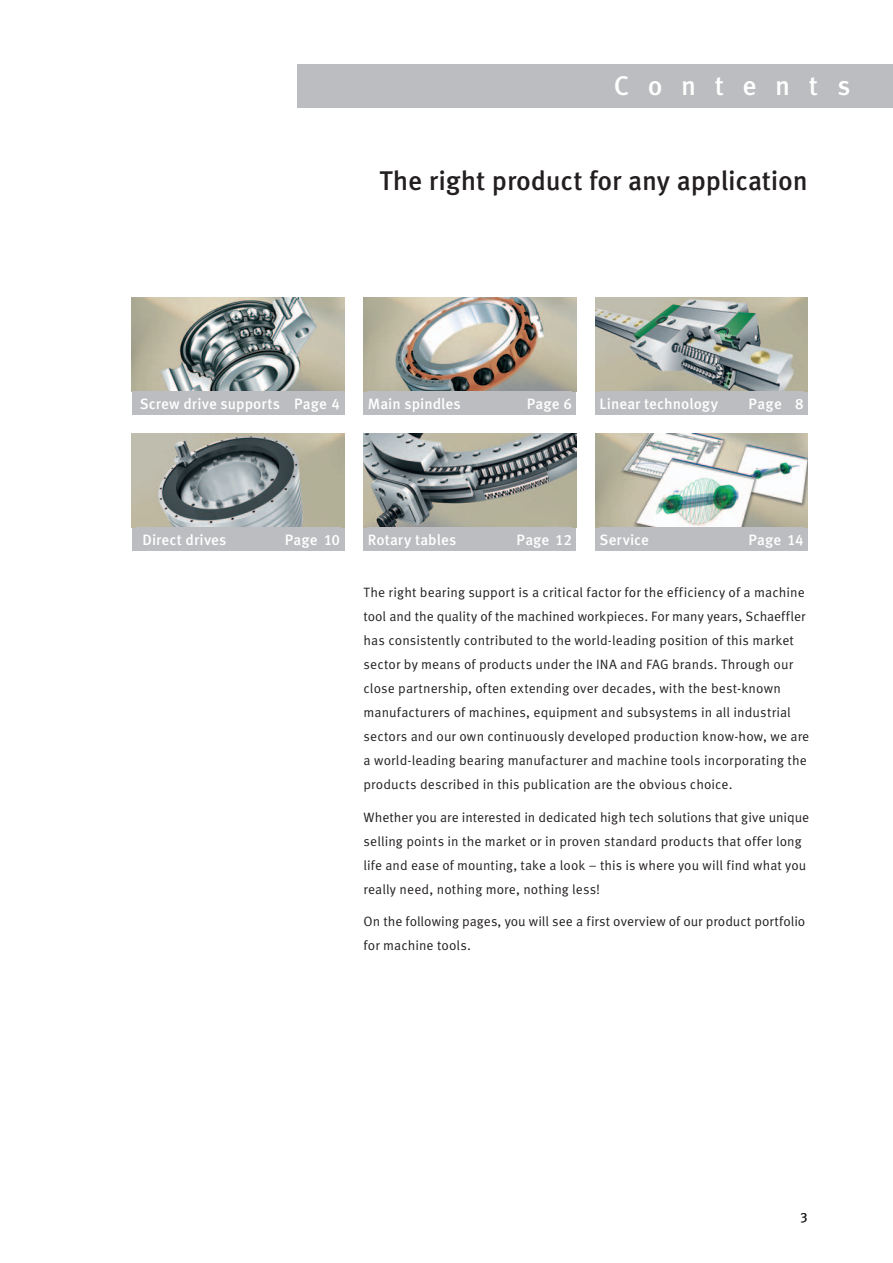
<style>
.page{position:relative;width:893px;height:1263px;background:#fff}
.page>*{position:absolute;margin:0;border:0;box-sizing:border-box;transform-origin:0 0}
.t1{font:500 27px "Schaeffler Meta";letter-spacing:-.01em;color:#231f20}
.t2{font:500 27px "Schaeffler Meta";letter-spacing:.69em;color:#fff}
.t3{font:500 15px "Schaeffler Meta";letter-spacing:.005em;color:#fff}
.t4{font:13.5px/24px "Schaeffler Meta";letter-spacing:.005em;color:#231f20}
</style>
<div class="page">
<div style="left:298px;top:64px;width:595px;height:43px;background:#bcbdc0"></div>
<img style="left:132px;top:298px;width:212px;height:93px">
<div style="left:132px;top:391px;width:212px;height:24px;background:#bcbdc0"></div>
<div style="left:364px;top:391px;width:212px;height:24px;background:#bcbdc0"></div>
<img style="left:364px;top:298px;width:212px;height:93px">
<div style="left:595px;top:391px;width:213px;height:24px;background:#bcbdc0"></div>
<img style="left:595px;top:298px;width:213px;height:93px">
<div style="left:132px;top:527px;width:212px;height:24px;background:#bcbdc0"></div>
<img style="left:132px;top:434px;width:212px;height:93px">
<div style="left:364px;top:527px;width:212px;height:24px;background:#bcbdc0"></div>
<img style="left:364px;top:434px;width:212px;height:93px">
<div style="left:595px;top:527px;width:213px;height:24px;background:#bcbdc0"></div>
<img style="left:595px;top:434px;width:213px;height:93px">
<h1 class="t2" style="left:614px;top:69px;width:238px">Contents</h1>
<h1 class="t1" style="left:379px;top:164px;width:430px">The right product for any application</h1>
<p class="t3" style="left:140px;top:394px;width:202px">Screw drive supports Page 4</p>
<p class="t3" style="left:368px;top:394px;width:94px">Main spindles</p>
<p class="t3" style="left:527px;top:394px;width:47px">Page 6</p>
<p class="t3" style="left:600px;top:394px;width:120px">Linear technology</p>
<p class="t3" style="left:748px;top:394px;width:57px">Page 8</p>
<p class="t3" style="left:142px;top:530px;width:86px">Direct drives</p>
<p class="t3" style="left:285px;top:530px;width:57px">Page 10</p>
<p class="t3" style="left:368px;top:530px;width:90px">Rotary tables</p>
<p class="t3" style="left:517px;top:530px;width:57px">Page 12</p>
<p class="t3" style="left:600px;top:530px;width:51px">Service</p>
<p class="t3" style="left:748px;top:530px;width:57px">Page 14</p>
<p class="t4" style="left:364px;top:580px;width:447px">The right bearing support is a critical factor for the efficiency of a machine tool and the quality of the machined workpieces. For many years, Schaeffler has consistently contributed to the world-leading position of this market sector by means of products under the INA and FAG brands. Through our close partnership, often extending over decades, with the best-known manufacturers of machines, equipment and subsystems in all industrial sectors and our own continuously developed production know-how, we are a world-leading bearing manufacturer and machine tools incorporating the products described in this publication are the obvious choice.</p>
<p class="t4" style="left:364px;top:805px;width:447px">Whether you are interested in dedicated high tech solutions that give unique selling points in the market or in proven standard products that offer long life and ease of mounting, take a look – this is where you will find what you really need, nothing more, nothing less!</p>
<p class="t4" style="left:364px;top:909px;width:443px">On the following pages, you will see a first overview of our product portfolio for machine tools.</p>
<p class="t4" style="left:800px;top:1205px;width:9px">3</p>
</div>
